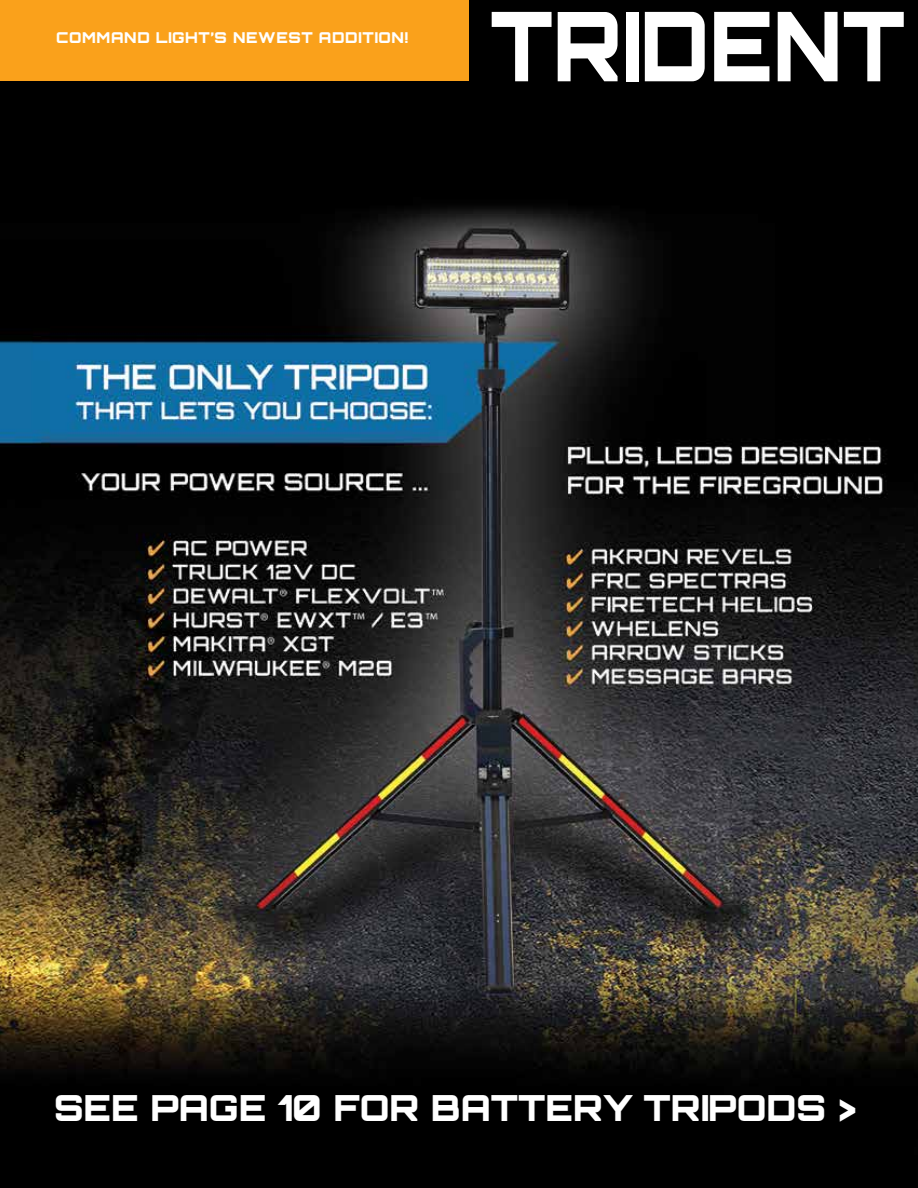
<style>
.page{position:relative;width:918px;height:1188px;background:#fff}
.page>*{position:absolute;margin:0;border:0;box-sizing:border-box;transform-origin:0 0}
.t1{font:900 96.45px "Orbitron";color:#fff;scale:.86 1}
.t2{font:900 36px "Orbitron";color:#fff}
.t3{font:900 15px "Orbitron";letter-spacing:.04em;color:#fff}
</style>
<div class="page">
<img style="left:0;top:0;width:918px;height:1188px">
<div style="left:0;top:0;width:469px;height:81px;background:#faa11b"></div>
<p class="t3" style="left:56px;top:29px;width:353px">COMMAND LIGHT’S NEWEST ADDITION!</p>
<h1 class="t1" style="left:490px;top:-13px;width:484px">TRIDENT</h1>
<h2 class="t2" style="left:54px;top:1086px;width:802px">SEE PAGE 10 FOR BATTERY TRIPODS &gt;</h2>
</div>
